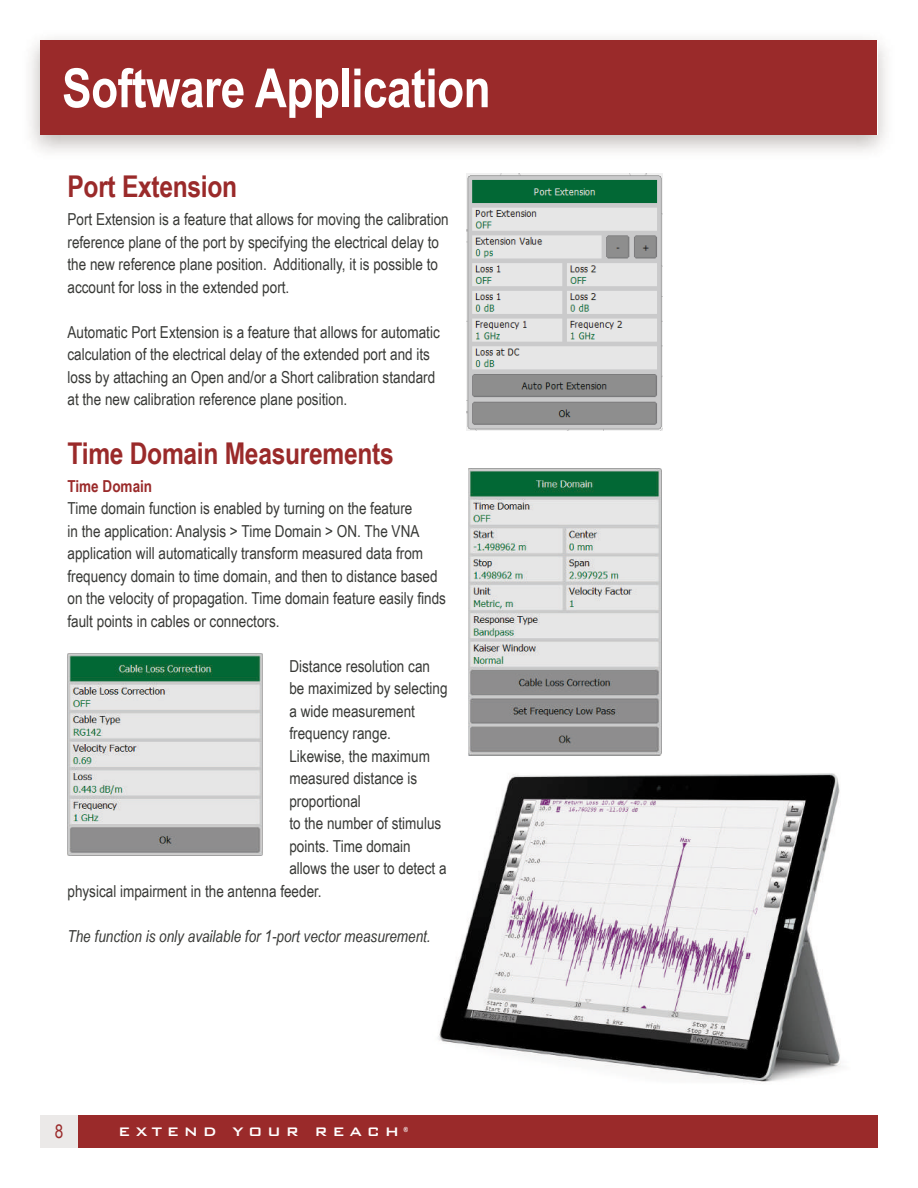
<style>
.page{position:relative;width:918px;height:1188px;background:#fff}
.page>*{position:absolute;margin:0;border:0;box-sizing:border-box;transform-origin:0 0}
.t1{font:700 54px "Arial Narrow";letter-spacing:-.01em;color:#fff}
.t2{font:700 30px "Arial Narrow";letter-spacing:-.01em;color:#9a2a2a}
.t3{font:18.75px "Arial Narrow";color:#9a2a2a}
.t4{font:16.5px/22.5px "Arial Narrow";color:#383936}
.t5{font:italic 16.5px "Arial Narrow";color:#383936}
.t6{font:500 16.5px "Bank Gothic";letter-spacing:.28em;color:#fff}
.t7{font:700 16.5px "Arial Narrow";color:#9a2a2a}
.t8{font:700 7.05px "Arial Narrow";color:#fff}
</style>
<div class="page">
<img style="left:438px;top:773px;width:403px;height:310px">
<div style="left:40px;top:1115px;width:38px;height:33px;background:#ebe9e8"></div>
<div style="left:78px;top:1115px;width:800px;height:33px;background:#9a2a2a"></div>
<div style="left:40px;top:40px;width:838px;height:95px;background:#9a2a2a"></div>
<img style="left:467px;top:174px;width:196px;height:257px">
<img style="left:468px;top:469px;width:194px;height:286px">
<img style="left:68px;top:653px;width:194px;height:203px">
<h1 class="t1" style="left:62px;top:47px;width:430px">Software Application</h1>
<h2 class="t2" style="left:68px;top:164px;width:171px">Port Extension</h2>
<p class="t4" style="left:68px;top:208px;width:383px">Port Extension is a feature that allows for moving the calibration reference plane of the port by specifying the electrical delay to the new reference plane position. Additionally, it is possible to account for loss in the extended port.</p>
<p class="t4" style="left:68px;top:320px;width:374px">Automatic Port Extension is a feature that allows for automatic calculation of the electrical delay of the extended port and its loss by attaching an Open and/or a Short calibration standard at the new calibration reference plane position.</p>
<h2 class="t2" style="left:68px;top:430px;width:328px">Time Domain Measurements</h2>
<p class="t7" style="left:68px;top:473px;width:86px">Time Domain</p>
<p class="t4" style="left:68px;top:496px;width:380px">Time domain function is enabled by turning on the feature<br>in the application: Analysis &gt; Time Domain &gt; ON. The VNA application will automatically transform measured data from frequency domain to time domain, and then to distance based on the velocity of propagation. Time domain feature easily finds fault points in cables or connectors.</p>
<p class="t4" style="left:289px;top:654px;width:142px">Distance resolution can</p>
<p class="t4" style="left:289px;top:677px;width:160px">be maximized by selecting</p>
<p class="t4" style="left:289px;top:699px;width:127px">a wide measurement</p>
<p class="t4" style="left:289px;top:722px;width:103px">frequency range.</p>
<p class="t4" style="left:289px;top:744px;width:142px">Likewise, the maximum</p>
<p class="t4" style="left:289px;top:767px;width:129px">measured distance is</p>
<p class="t4" style="left:289px;top:789px;width:73px">proportional</p>
<p class="t4" style="left:289px;top:812px;width:153px">to the number of stimulus</p>
<p class="t4" style="left:289px;top:834px;width:123px">points. Time domain</p>
<p class="t4" style="left:289px;top:857px;width:159px">allows the user to detect a</p>
<p class="t4" style="left:68px;top:879px;width:256px">physical impairment in the antenna feeder.</p>
<p class="t5" style="left:68px;top:924px;width:365px">The function is only available for 1-port vector measurement.</p>
<p class="t3" style="left:55px;top:1117px;width:10px">8</p>
<p class="t6" style="left:118px;top:1119px;width:282px">EXTEND YOUR REACH</p>
<p class="t8" style="left:404px;top:1124px;width:6px">®</p>
</div>
